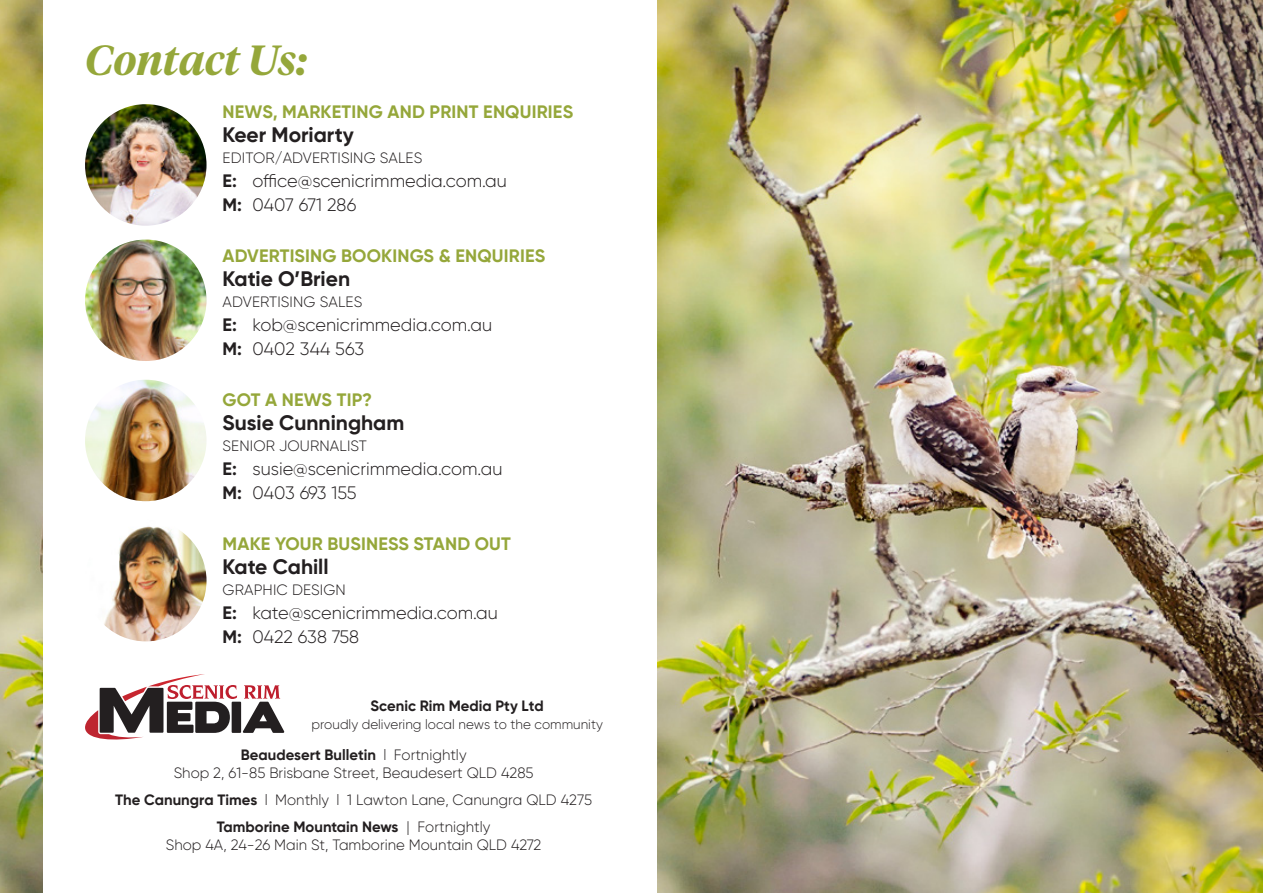
<style>
.page{position:relative;width:1263px;height:893px;background:#fff}
.page>*{position:absolute;margin:0;border:0;box-sizing:border-box;transform-origin:0 0}
.t1{font:italic 600 42px "Tiempos Headline";color:#95a73a}
.t2{font:700 21px "Gilroy";color:#231f20}
.t3{font:300 18px/24px "Gilroy";color:#231f20}
.t4{font:700 18px "Gilroy";letter-spacing:.01em;color:#95a73a}
.t5{font:300 15px/18px "Gilroy";color:#231f20;text-align:center}
.t6{font:700 15px "Gilroy";color:#231f20}
.t7{font:300 13.5px "Gilroy";color:#231f20}
.s1{font-weight:700}
</style>
<div class="page">
<img style="left:658px;top:0;width:605px;height:893px">
<img style="left:0;top:0;width:43px;height:893px">
<img style="left:85px;top:104px;width:122px;height:122px;border-radius:61px">
<img style="left:85px;top:520px;width:122px;height:121px;border-radius:61px">
<img style="left:85px;top:380px;width:122px;height:121px;border-radius:61px">
<img style="left:85px;top:240px;width:122px;height:121px;border-radius:61px">
<svg style="left:85px;top:674px;width:199px;height:66px"></svg>
<h1 class="t1" style="left:85px;top:32px;width:223px">Contact Us:</h1>
<p class="t4" style="left:223px;top:101px;width:352px">NEWS, MARKETING AND PRINT ENQUIRIES</p>
<h2 class="t2" style="left:223px;top:122px;width:133px">Keer Moriarty</h2>
<p class="t5" style="left:223px;top:149px;width:201px">EDITOR/ADVERTISING SALES</p>
<p class="t3" style="left:223px;top:169px;width:286px"><span class="s1">E:</span> office@scenicrimmedia.com.au<br><span class="s1">M:</span> 0407 671 286</p>
<p class="t4" style="left:223px;top:245px;width:324px">ADVERTISING BOOKINGS &amp; ENQUIRIES</p>
<h2 class="t2" style="left:223px;top:266px;width:129px">Katie O’Brien</h2>
<p class="t5" style="left:223px;top:293px;width:141px">ADVERTISING SALES</p>
<p class="t3" style="left:223px;top:313px;width:271px"><span class="s1">E:</span> kob@scenicrimmedia.com.au<br><span class="s1">M:</span> 0402 344 563</p>
<p class="t4" style="left:223px;top:389px;width:151px">GOT A NEWS TIP?</p>
<h2 class="t2" style="left:223px;top:410px;width:183px">Susie Cunningham</h2>
<p class="t5" style="left:223px;top:437px;width:146px">SENIOR JOURNALIST</p>
<p class="t3" style="left:223px;top:457px;width:281px"><span class="s1">E:</span> susie@scenicrimmedia.com.au<br><span class="s1">M:</span> 0403 693 155</p>
<p class="t4" style="left:223px;top:533px;width:290px">MAKE YOUR BUSINESS STAND OUT</p>
<h2 class="t2" style="left:223px;top:554px;width:108px">Kate Cahill</h2>
<p class="t5" style="left:223px;top:581px;width:125px">GRAPHIC DESIGN</p>
<p class="t3" style="left:223px;top:601px;width:277px"><span class="s1">E:</span> kate@scenicrimmedia.com.au<br><span class="s1">M:</span> 0422 638 758</p>
<p class="t6" style="left:370px;top:696px;width:175px">Scenic Rim Media Pty Ltd</p>
<p class="t7" style="left:311px;top:716px;width:293px">proudly delivering local news to the community</p>
<p class="t5" style="left:174px;top:746px;width:361px"><span class="s1">Beaudesert Bulletin</span> l Fortnightly<br>Shop 2, 61-85 Brisbane Street, Beaudesert QLD 4285</p>
<p class="t5" style="left:115px;top:786px;width:479px;line-height:27px"><span class="s1">The Canungra Times</span> l Monthly l 1 Lawton Lane, Canungra QLD 4275<br><span class="s1">Tamborine Mountain News</span> | Fortnightly</p>
<p class="t5" style="left:166px;top:836px;width:377px">Shop 4A, 24-26 Main St, Tamborine Mountain QLD 4272</p>
</div>
